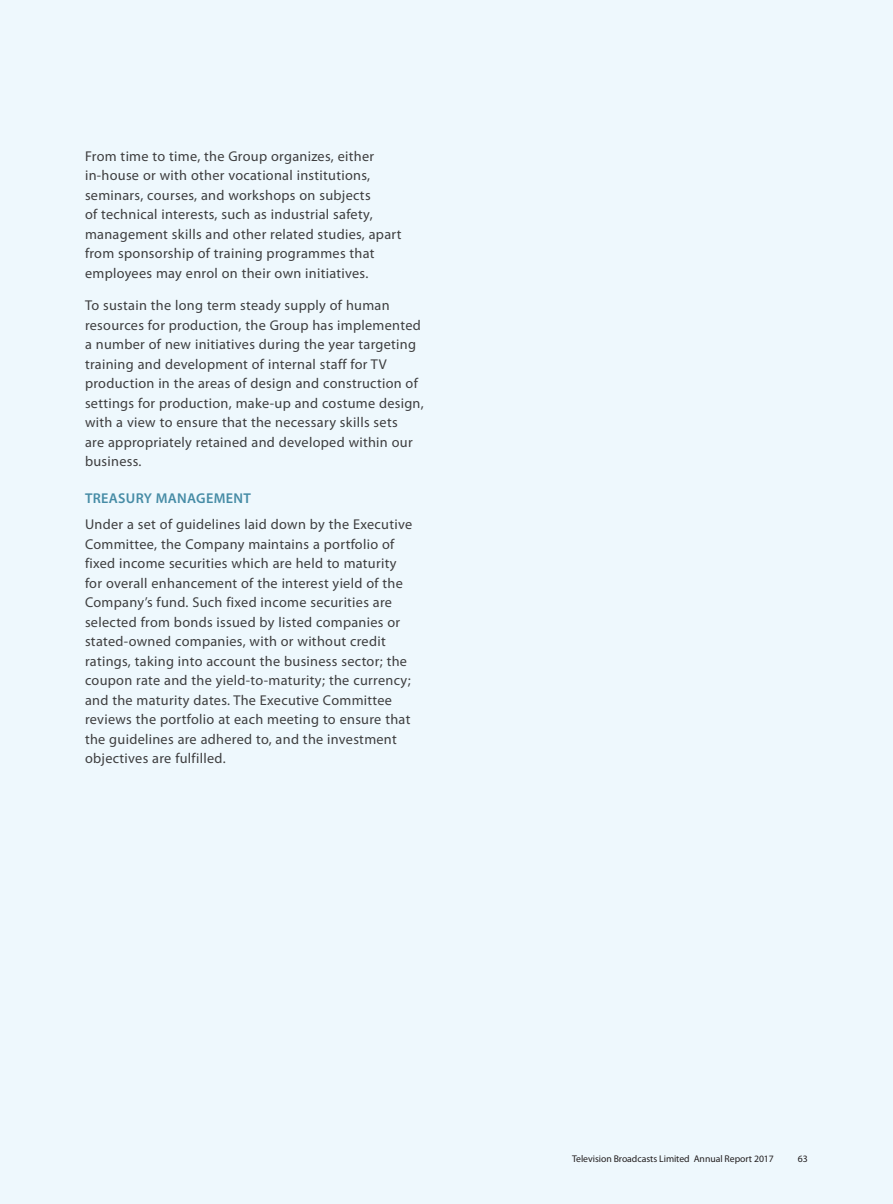
<style>
.page{position:relative;width:893px;height:1204px;background:#fff}
.page>*{position:absolute;margin:0;border:0;box-sizing:border-box;transform-origin:0 0}
.t1{font:14.25px/19.5px "Myriad Pro";letter-spacing:.02em;color:#3e3e3f}
.t2{font:600 14.25px "Myriad Pro";letter-spacing:.02em;color:#468ca6}
.t3{font:9.75px "Myriad Pro";letter-spacing:-.005em;color:#231f20}
</style>
<div class="page">
<div style="left:0;top:0;width:893px;height:1203px;background:#eef8fd"></div>
<p class="t1" style="left:85px;top:146px;width:318px">From time to time, the Group organizes, either in-house or with other vocational institutions, seminars, courses, and workshops on subjects<br>of technical interests, such as industrial safety, management skills and other related studies, apart from sponsorship of training programmes that employees may enrol on their own initiatives.</p>
<p class="t1" style="left:85px;top:295px;width:340px">To sustain the long term steady supply of human resources for production, the Group has implemented a number of new initiatives during the year targeting training and development of internal staff for TV production in the areas of design and construction of settings for production, make-up and costume design, with a view to ensure that the necessary skills sets<br>are appropriately retained and developed within our business.</p>
<p class="t2" style="left:85px;top:489px;width:94px">TREAS URY MANAG</p>
<p class="t2" style="left:206px;top:489px;width:37px">EMENT</p>
<p class="t1" style="left:85px;top:514px;width:329px">Under a set of guidelines laid down by the Executive Committee, the Company maintains a portfolio of fixed income securities which are held to maturity for overall enhancement of the interest yield of the Company’s fund. Such fixed income securities are selected from bonds issued by listed companies or stated-owned companies, with or without credit ratings, taking into account the business sector; the coupon rate and the yield-to-maturity; the currency; and the maturity dates. The Executive Committee reviews the portfolio at each meeting to ensure that the guidelines are adhered to, and the investment objectives are fulfilled.</p>
<p class="t3" style="left:572px;top:1152px;width:203px">Television Broadcasts Limited Annual Report 2017</p>
<p class="t3" style="left:798px;top:1152px;width:11px">63</p>
</div>
